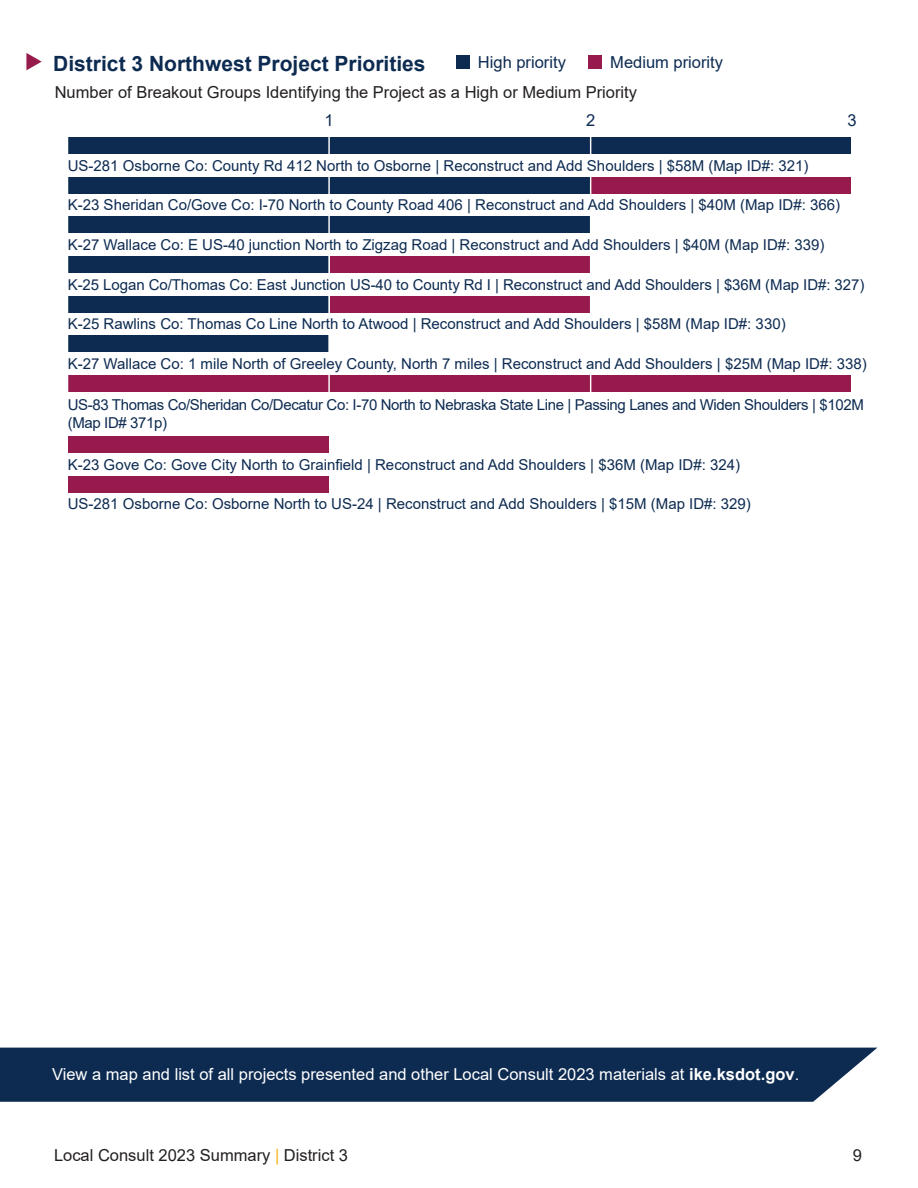
<style>
.page{position:relative;width:918px;height:1188px;background:#fff}
.page>*{position:absolute;margin:0;border:0;box-sizing:border-box;transform-origin:0 0}
.Heading{font:700 21px "Arial";color:#0d2b51}
.t1{font:16.5px "Arial";color:#231f20}
.Heading-2{font:16.5px "Arial";color:#fff}
.t2{font:16.5px "Arial";color:#0d2b51}
.t3{font:15px "Arial";color:#0d2b51}
.t4{font:15px/18px "Arial";letter-spacing:-.025em;color:#0d2b51}
.s1{font-weight:700}
.s2{color:#fbb31b}
</style>
<div class="page">
<div style="left:68px;top:296px;width:260px;height:16px;background:#0d2b51"></div>
<div style="left:68px;top:335px;width:260px;height:17px;background:#0d2b51"></div>
<div style="left:68px;top:436px;width:260px;height:17px;background:#961a4b"></div>
<div style="left:591px;top:177px;width:260px;height:16px;background:#961a4b"></div>
<div style="left:68px;top:177px;width:523px;height:16px;background:#0d2b51"></div>
<div style="left:68px;top:216px;width:523px;height:17px;background:#0d2b51"></div>
<div style="left:68px;top:137px;width:783px;height:17px;background:#0d2b51"></div>
<div style="left:68px;top:476px;width:260px;height:16px;background:#961a4b"></div>
<div style="left:330px;top:296px;width:261px;height:16px;background:#961a4b"></div>
<div style="left:68px;top:256px;width:260px;height:17px;background:#0d2b51"></div>
<div style="left:330px;top:256px;width:261px;height:17px;background:#961a4b"></div>
<div style="left:68px;top:375px;width:782px;height:17px;background:#961a4b"></div>
<hr style="left:590px;top:129px;width:1px;height:286px;background:#fff">
<hr style="left:328px;top:129px;width:2px;height:286px;background:#fff">
<div style="left:588px;top:55px;width:14px;height:14px;background:#961a4b"></div>
<div style="left:456px;top:55px;width:14px;height:14px;background:#0d2b51"></div>
<div style="left:0;top:1048px;width:877px;height:54px;background:#0d2b51"></div>
<p class="Heading" style="left:53px;top:49px;width:374px">District 3 Northwest Project Priorities</p>
<p class="t2" style="left:478px;top:51px;width:90px">High priority</p>
<p class="t2" style="left:610px;top:51px;width:114px">Medium priority</p>
<p class="t1" style="left:55px;top:81px;width:584px">Number of Breakout Groups Identifying the Project as a High or Medium Priority</p>
<p class="t2" style="left:324px;top:109px;width:11px">1</p>
<p class="t2" style="left:586px;top:109px;width:11px">2</p>
<p class="t2" style="left:848px;top:109px;width:11px">3</p>
<p class="t3" style="left:68px;top:155px;width:742px">US-281 Osborne Co: County Rd 412 North to Osborne | Reconstruct and Add Shoulders | $58M (Map ID#: 321)</p>
<p class="t3" style="left:68px;top:195px;width:774px">K-23 Sheridan Co/Gove Co: I-70 North to County Road 406 | Reconstruct and Add Shoulders | $40M (Map ID#: 366)</p>
<p class="t3" style="left:68px;top:234px;width:758px">K-27 Wallace Co: E US-40 junction North to Zigzag Road | Reconstruct and Add Shoulders | $40M (Map ID#: 339)</p>
<p class="t3" style="left:68px;top:274px;width:798px">K-25 Logan Co/Thomas Co: East Junction US-40 to County Rd I | Reconstruct and Add Shoulders | $36M (Map ID#: 327)</p>
<p class="t3" style="left:68px;top:314px;width:719px">K-25 Rawlins Co: Thomas Co Line North to Atwood | Reconstruct and Add Shoulders | $58M (Map ID#: 330)</p>
<p class="t3" style="left:68px;top:353px;width:800px">K-27 Wallace Co: 1 mile North of Greeley County, North 7 miles | Reconstruct and Add Shoulders | $25M (Map ID#: 338)</p>
<p class="t4" style="left:68px;top:396px;width:798px">US-83 Thomas Co/Sheridan Co/Decatur Co: I-70 North to Nebraska State Line | Passing Lanes and Widen Shoulders | $102M (Map ID# 371p)</p>
<p class="t3" style="left:68px;top:454px;width:674px">K-23 Gove Co: Gove City North to Grainfield | Reconstruct and Add Shoulders | $36M (Map ID#: 324)</p>
<p class="t3" style="left:68px;top:494px;width:685px">US-281 Osborne Co: Osborne North to US-24 | Reconstruct and Add Shoulders | $15M (Map ID#: 329)</p>
<p class="Heading-2" style="left:52px;top:1063px;width:749px">View a map and list of all projects presented and other Local Consult 2023 materials at <span class="s1">ike.ksdot.gov</span>.</p>
<p class="t1" style="left:54px;top:1144px;width:296px">Local Consult 2023 Summary <span class="s2">|</span> District 3</p>
<p class="t1" style="left:853px;top:1144px;width:11px">9</p>
</div>
